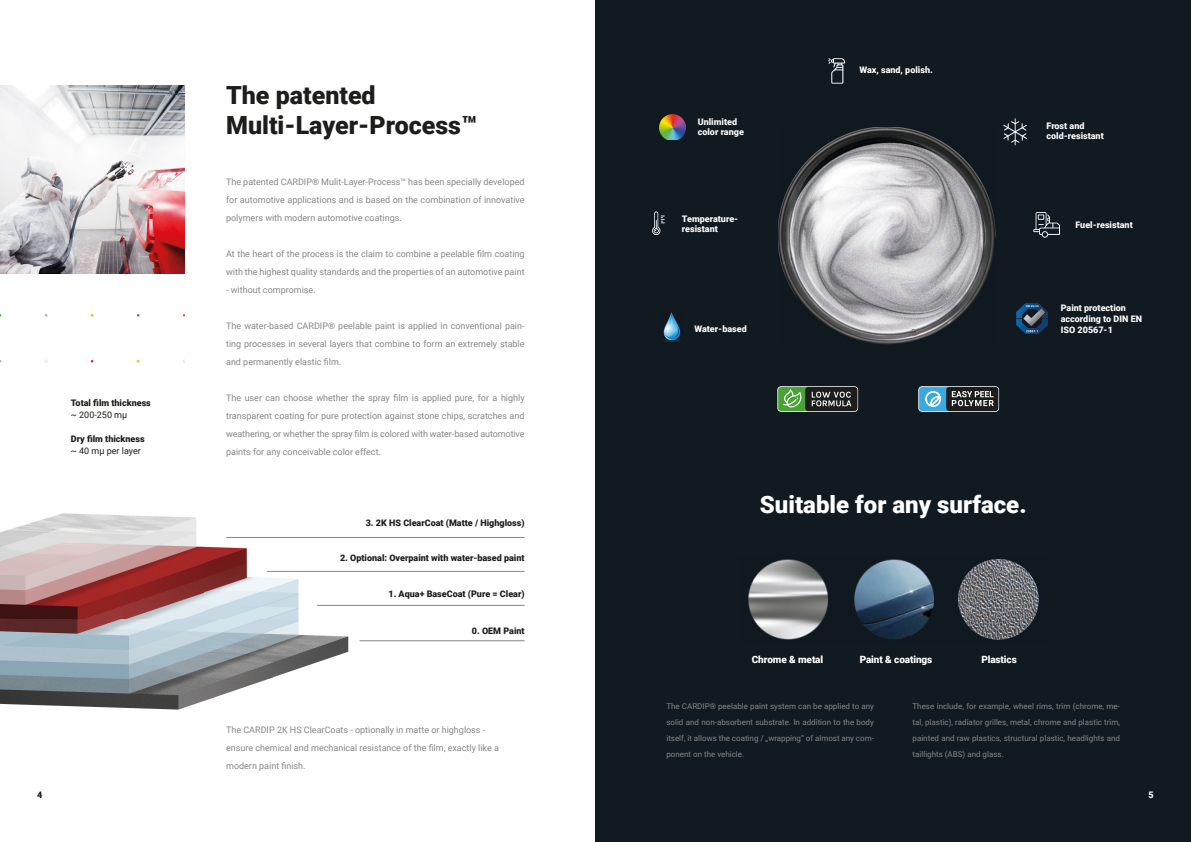
<style>
.page{position:relative;width:1191px;height:842px;background:#fff}
.page>*{position:absolute;margin:0;border:0;box-sizing:border-box;transform-origin:0 0}
.t1{font:900 25px/30px "Roboto";color:#1d1d1b}
.t2{font:900 24px "Roboto";color:#fff}
.t3{font:900 10px "Roboto";letter-spacing:-.01em;color:#fff}
.t4{font:9px/18px "Roboto";color:#878787;text-align:justify}
.t5{font:900 9px/10.8px "Roboto";color:#fafafa}
.t6{font:900 9px "Roboto";color:#1d1d1b}
.t7{font:9px "Roboto";color:#1d1d1b}
.t8{font:8px/16px "Roboto";color:#878787;text-align:justify}
</style>
<div class="page">
<div style="left:595px;top:0;width:596px;height:842px;background:#111a21"></div>
<img style="left:0;top:85px;width:185px;height:277px">
<img style="left:0;top:86px;width:185px;height:188px">
<img style="left:0;top:513px;width:410px;height:197px">
<hr style="left:226px;top:537px;width:298px;height:1px;background:#878787">
<hr style="left:267px;top:571px;width:257px;height:1px;background:#878787">
<hr style="left:317px;top:605px;width:207px;height:1px;background:#878787">
<hr style="left:359px;top:641px;width:165px;height:1px;background:#878787">
<img style="left:778px;top:127px;width:217px;height:217px">
<img style="left:663px;top:313px;width:18px;height:29px">
<img style="left:1016px;top:303px;width:31px;height:31px">
<svg style="left:777px;top:386px;width:81px;height:26px"></svg>
<svg style="left:918px;top:386px;width:81px;height:26px"></svg>
<img style="left:748px;top:559px;width:291px;height:81px">
<img style="left:958px;top:559px;width:80px;height:81px;border-radius:40px">
<svg style="left:652px;top:211px;width:13px;height:24px"></svg>
<svg style="left:1033px;top:212px;width:27px;height:26px"></svg>
<svg style="left:1003px;top:118px;width:24px;height:27px"></svg>
<svg style="left:828px;top:58px;width:17px;height:26px"></svg>
<img style="left:660px;top:114px;width:25px;height:26px">
<p class="t6" style="left:71px;top:397px;width:82px">Total film thickness</p>
<p class="t7" style="left:71px;top:409px;width:58px">~ 200-250 mμ</p>
<p class="t6" style="left:71px;top:433px;width:75px">Dry film thickness</p>
<p class="t7" style="left:71px;top:445px;width:72px">~ 40 mμ per layer</p>
<h1 class="t1" style="left:226px;top:79px;width:252px">The patented<br>Multi-Layer-Process™</h1>
<p class="t4" style="left:226px;top:173px;width:300px">The patented CARDIP® Mulit-Layer-Process™ has been specially developed for automotive applications and is based on the combination of innovative polymers with modern automotive coatings.</p>
<p class="t4" style="left:226px;top:245px;width:300px">At the heart of the process is the claim to combine a peelable film coating with the highest quality standards and the properties of an automotive paint</p>
<p class="t4" style="left:226px;top:281px;width:91px">- without compromise.</p>
<p class="t4" style="left:226px;top:317px;width:300px">The water-based CARDIP® peelable paint is applied in conventional pain&shy;ting processes in several layers that combine to form an extremely stable and permanently elastic film.</p>
<p class="t4" style="left:226px;top:389px;width:300px">The user can choose whether the spray film is applied pure, for a highly transparent coating for pure protection against stone chips, scratches and weathering, or whether the spray film is colored with water-based automotive paints for any conceivable color effect.</p>
<p class="t6" style="left:366px;top:517px;width:160px">3. 2K HS ClearCoat (Matte / Highgloss)</p>
<p class="t6" style="left:340px;top:552px;width:186px">2. Optional: Overpaint with water-based paint</p>
<p class="t6" style="left:388px;top:588px;width:138px">1. Aqua+ BaseCoat (Pure = Clear)</p>
<p class="t6" style="left:472px;top:624px;width:54px">0. OEM Paint</p>
<p class="t4" style="left:226px;top:720px;width:274px;text-align:left">The CARDIP 2K HS ClearCoats - optionally in matte or highgloss - ensure chemical and mechanical resistance of the film, exactly like a modern paint finish.</p>
<p class="t5" style="left:698px;top:116px;width:48px">Unlimited color range</p>
<p class="t5" style="left:682px;top:213px;width:58px">Temperature&shy;resistant</p>
<p class="t5" style="left:694px;top:323px;width:54px">Water-based</p>
<p class="t5" style="left:859px;top:64px;width:75px">Wax, sand, polish.</p>
<p class="t5" style="left:1046px;top:120px;width:59px">Frost and cold-resistant</p>
<p class="t5" style="left:1075px;top:219px;width:59px">Fuel-resistant</p>
<p class="t5" style="left:1060px;top:302px;width:83px">Paint protection according to DIN EN<br>ISO 20567-1</p>
<h2 class="t2" style="left:760px;top:488px;width:268px">Suitable for any surface.</h2>
<p class="t3" style="left:752px;top:652px;width:73px">Chrome &amp; metal</p>
<p class="t3" style="left:859px;top:652px;width:74px">Paint &amp; coatings</p>
<p class="t3" style="left:981px;top:652px;width:37px">Plastics</p>
<p class="t8" style="left:666px;top:698px;width:209px">The CARDIP® peelable paint system can be applied to any solid and non-absorbent substrate. In addition to the body itself, it allows the coating / „wrapping“ of almost any com&shy;ponent on the vehicle.</p>
<p class="t8" style="left:912px;top:698px;width:209px">These include, for example, wheel rims, trim (chrome, me&shy;tal, plastic), radiator grilles, metal, chrome and plastic trim, painted and raw plastics, structural plastic, headlights and taillights (ABS) and glass.</p>
<p class="t6" style="left:37px;top:789px;width:7px">4</p>
<p class="t5" style="left:1148px;top:789px;width:7px">5</p>
</div>
